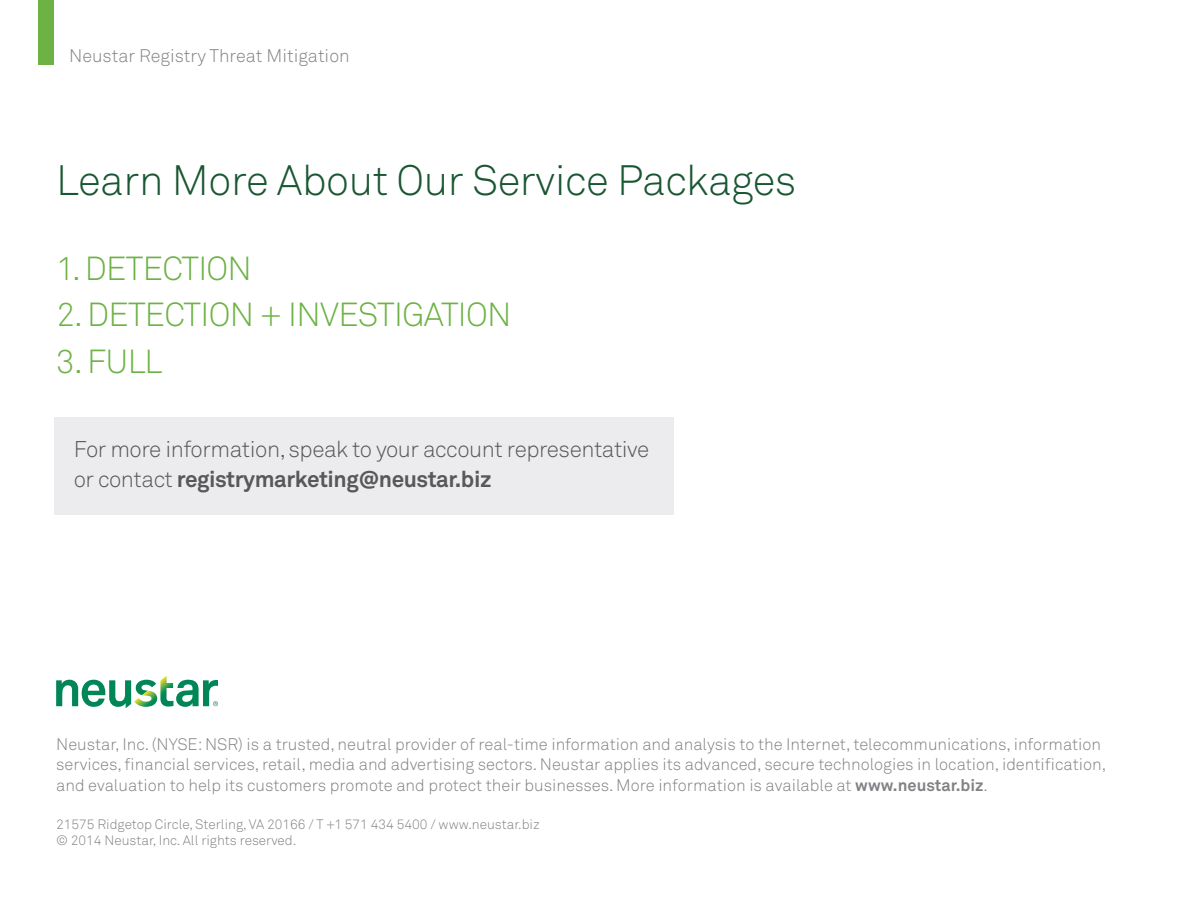
<style>
.page{position:relative;width:1188px;height:918px;background:#fff}
.page>*{position:absolute;margin:0;border:0;box-sizing:border-box;transform-origin:0 0}
.t1{font:300 42px "Akkurat";letter-spacing:-.01em;color:#195632}
.t2{font:300 33px "Akkurat";letter-spacing:-.02em;color:#6cb244}
.t3{font:300 22.5px/30px "Akkurat";letter-spacing:-.02em;color:#57585a}
.t4{font:300 18px "Akkurat";color:#808285}
.t5{font:300 16.5px/19.8px "Akkurat";color:#808285}
.t6{font:300 13.5px "Akkurat";color:#808285}
.s1{font-weight:700}
</style>
<div class="page">
<div style="left:54px;top:418px;width:620px;height:97px;background:#ececee"></div>
<svg style="left:56px;top:676px;width:162px;height:32px"></svg>
<div style="left:38px;top:0;width:16px;height:64px;background:#6cb244"></div>
<p class="t4" style="left:69px;top:46px;width:282px">Neustar Registry Threat Mitigation</p>
<p class="t1" style="left:56px;top:156px;width:742px">Learn More About Our Service Packages</p>
<p class="t2" style="left:56px;top:249px;width:197px">1. DETECTION</p>
<p class="t2" style="left:56px;top:295px;width:457px">2. DETECTION + INVESTIGATION</p>
<p class="t2" style="left:56px;top:342px;width:108px">3. FULL</p>
<p class="t3" style="left:74px;top:434px;width:577px">For more information, speak to your account representative or contact <span class="s1">registrymarketing@neustar.biz</span></p>
<p class="t5" style="left:56px;top:734px;width:1052px">Neustar, Inc. (NYSE: NSR) is a trusted, neutral provider of real-time information and analysis to the Internet, telecommunications, information services, financial services, retail, media and advertising sectors. Neustar applies its advanced, secure technologies in location, identification,</p>
<p class="t5" style="left:56px;top:776px;width:933px">and evaluation to help its customers promote and protect their businesses. More information is available at <span class="s1">www.neustar.biz</span>.</p>
<p class="t6" style="left:56px;top:816px;width:485px">21575 Ridgetop Circle, Sterling, VA 20166 / T +1 571 434 5400 / www.neustar.biz</p>
<p class="t6" style="left:56px;top:833px;width:242px">© 2014 Neustar, Inc. All rights reserved.</p>
</div>
